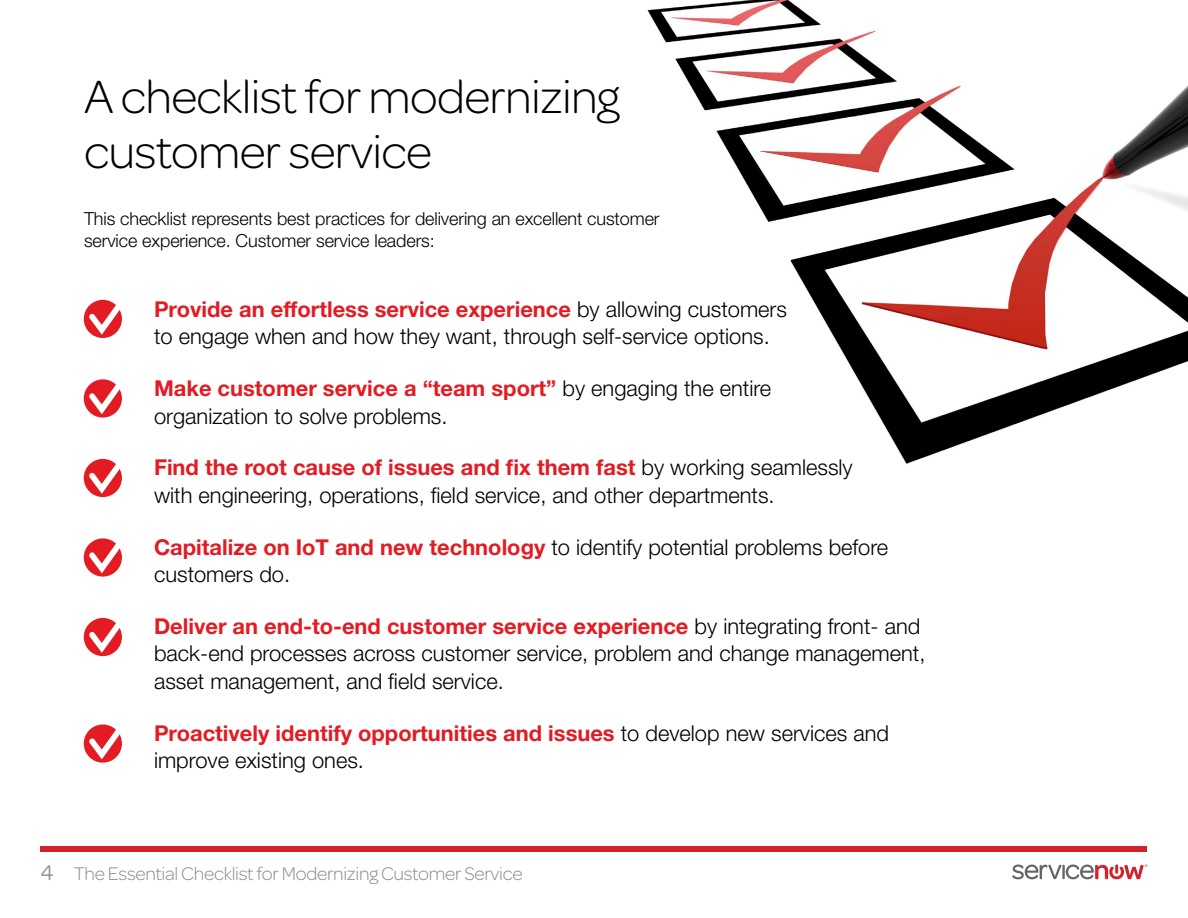
<style>
.page{position:relative;width:1188px;height:918px;background:#fff}
.page>*{position:absolute;margin:0;border:0;box-sizing:border-box;transform-origin:0 0}
.t1{font:300 49.5px/55.5px "Omnes";letter-spacing:-.015em;color:#000}
.t2{font:300 21.9px/27.3px "Helvetica Neue LT Std";color:#000}
.t3{font:300 19.5px "Omnes";letter-spacing:-.015em;color:#8b8b8b}
.t4{font:300 18px/22.5px "Helvetica Neue LT Std";letter-spacing:-.005em;color:#000}
.s1{font-weight:700;color:#e31b23}
.s2{font-weight:400;font-size:22.5px}
</style>
<div class="page">
<img style="left:647px;top:0;width:541px;height:464px">
<div style="left:84px;top:300px;width:38px;height:38px;background:#e31b23;border-radius:50%"></div>
<svg style="left:89px;top:299px;width:33px;height:36px"></svg>
<div style="left:84px;top:379px;width:38px;height:39px;background:#e31b23;border-radius:50%"></div>
<svg style="left:89px;top:379px;width:33px;height:35px"></svg>
<div style="left:84px;top:459px;width:38px;height:38px;background:#e31b23;border-radius:50%"></div>
<svg style="left:89px;top:459px;width:33px;height:35px"></svg>
<div style="left:84px;top:538px;width:38px;height:39px;background:#e31b23;border-radius:50%"></div>
<svg style="left:89px;top:538px;width:33px;height:35px"></svg>
<div style="left:84px;top:618px;width:38px;height:38px;background:#e31b23;border-radius:50%"></div>
<svg style="left:89px;top:618px;width:33px;height:35px"></svg>
<div style="left:84px;top:724px;width:38px;height:39px;background:#e31b23;border-radius:50%"></div>
<svg style="left:89px;top:724px;width:33px;height:35px"></svg>
<svg style="left:1012px;top:864px;width:135px;height:15px"></svg>
<div style="left:40px;top:846px;width:1108px;height:5px;background:#d1232b"></div>
<h1 class="t1" style="left:84px;top:67px;width:537px">A checklist for modernizing customer service</h1>
<p class="t4" style="left:84px;top:207px;width:577px">This checklist represents best practices for delivering an excellent customer service experience. Customer service leaders:</p>
<p class="t2" style="left:154px;top:295px;width:635px"><span class="s1">Provide an effortless service experience</span> by allowing customers to engage when and how they want, through self-service options.</p>
<p class="t2" style="left:154px;top:374px;width:619px"><span class="s1">Make customer service a “team sport”</span> by engaging the entire organization to solve problems.</p>
<p class="t2" style="left:154px;top:454px;width:700px"><span class="s1">Find the root cause of issues and fix them fast</span> by working seamlessly with engineering, operations, field service, and other departments.</p>
<p class="t2" style="left:154px;top:533px;width:736px"><span class="s1">Capitalize on IoT and new technology</span> to identify potential problems before customers do.</p>
<p class="t2" style="left:154px;top:612px;width:773px"><span class="s1">Deliver an end-to-end customer service experience</span> by integrating front- and back-end processes across customer service, problem and change management, asset management, and field service.</p>
<p class="t2" style="left:154px;top:719px;width:737px"><span class="s1">Proactively identify opportunities and issues</span> to develop new services and improve existing ones.</p>
<p class="t3" style="left:40px;top:860px;width:484px"><span class="s2">4</span> The Essential Checklist for Modernizing Customer Service</p>
</div>
